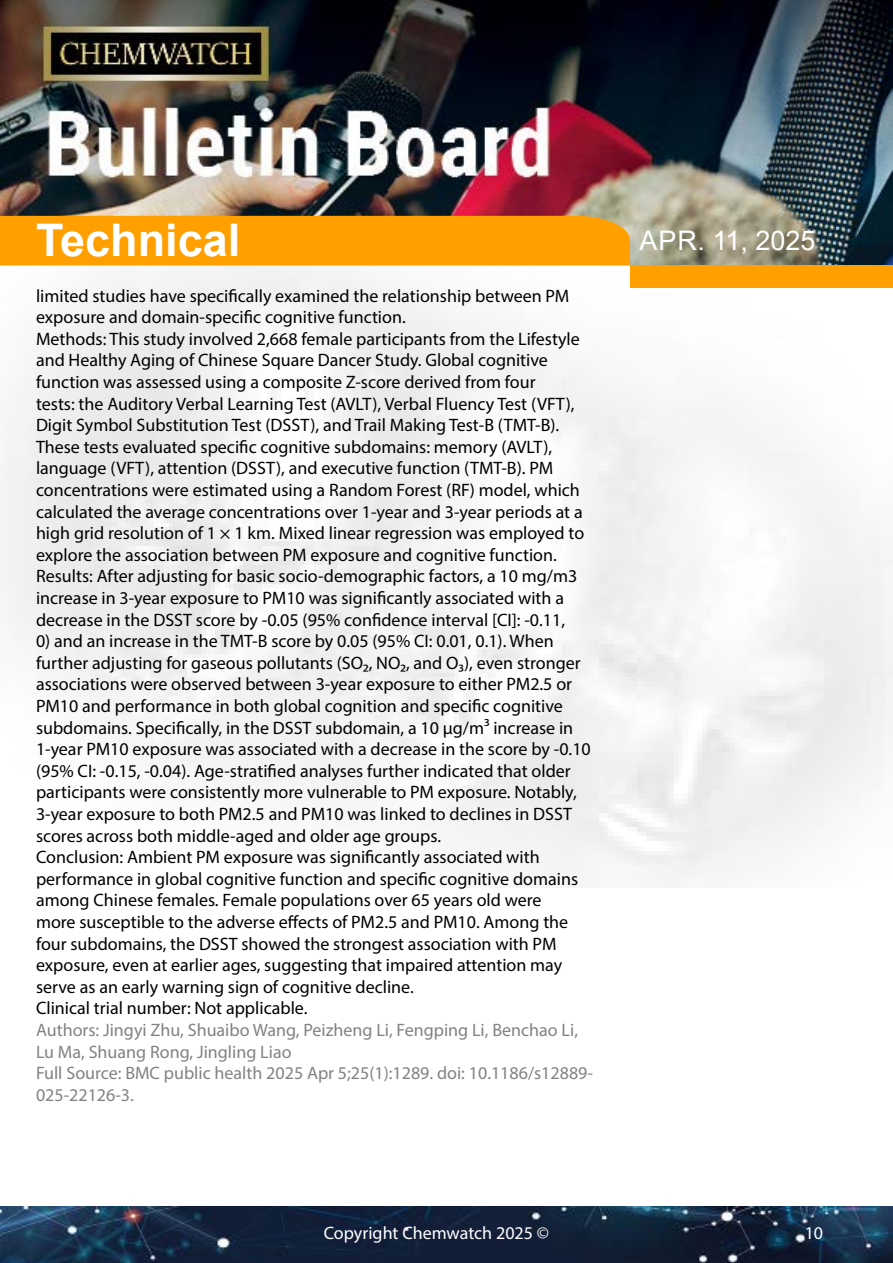
<style>
.page{position:relative;width:893px;height:1263px;background:#fff}
.page>*{position:absolute;margin:0;border:0;box-sizing:border-box;transform-origin:0 0}
.t1{font:700 45px "Arial";color:#fff}
.t2{font:27px "Arial";color:#fff}
.t3{font:18px/21.6px "Myriad Pro";color:#000}
.t4{font:18px/21.6px "Myriad Pro";color:#808285}
.t5{font:18px "Myriad Pro";color:#fff}
</style>
<div class="page">
<img style="left:0;top:0;width:893px;height:887px">
<div style="left:630px;top:265px;width:263px;height:23px;background:#ff9f00"></div>
<div style="left:0;top:216px;width:630px;height:50px;background:#ff9f00"></div>
<img style="left:0;top:1207px;width:893px;height:56px">
<h1 class="t1" style="left:36px;top:209px;width:206px">Technical</h1>
<h2 class="t2" style="left:640px;top:221px;width:177px">Apr. 11, 2025</h2>
<p class="t3" style="left:36px;top:284px;width:550px">limited studies have specifically examined the relationship between PM exposure and domain-specific cognitive function.<br>Methods: This study involved 2,668 female participants from the Lifestyle and Healthy Aging of Chinese Square Dancer Study. Global cognitive function was assessed using a composite Z-score derived from four<br>tests: the Auditory Verbal Learning Test (AVLT), Verbal Fluency Test (VFT), Digit Symbol Substitution Test (DSST), and Trail Making Test-B (TMT-B).<br>These tests evaluated specific cognitive subdomains: memory (AVLT), language (VFT), attention (DSST), and executive function (TMT-B). PM concentrations were estimated using a Random Forest (RF) model, which calculated the average concentrations over 1-year and 3-year periods at a high grid resolution of 1 × 1 km. Mixed linear regression was employed to explore the association between PM exposure and cognitive function.<br>Results: After adjusting for basic socio-demographic factors, a 10 mg/m3 increase in 3-year exposure to PM10 was significantly associated with a decrease in the DSST score by -0.05 (95% confidence interval [CI]: -0.11,</p>
<p class="t3" style="left:36px;top:630px;width:556px">0) and an increase in the TMT-B score by 0.05 (95% CI: 0.01, 0.1). When further adjusting for gaseous pollutants (SO₂, NO₂, and O₃), even stronger associations were observed between 3-year exposure to either PM2.5 or PM10 and performance in both global cognition and specific cognitive subdomains. Specifically, in the DSST subdomain, a 10 µg/m³ increase in 1-year PM10 exposure was associated with a decrease in the score by -0.10 (95% CI: -0.15, -0.04). Age-stratified analyses further indicated that older participants were consistently more vulnerable to PM exposure. Notably, 3-year exposure to both PM2.5 and PM10 was linked to declines in DSST scores across both middle-aged and older age groups.<br>Conclusion: Ambient PM exposure was significantly associated with performance in global cognitive function and specific cognitive domains among Chinese females. Female populations over 65 years old were<br>more susceptible to the adverse effects of PM2.5 and PM10. Among the four subdomains, the DSST showed the strongest association with PM exposure, even at earlier ages, suggesting that impaired attention may serve as an early warning sign of cognitive decline.<br>Clinical trial number: Not applicable.</p>
<p class="t4" style="left:36px;top:1019px;width:558px">Authors: Jingyi Zhu, Shuaibo Wang, Peizheng Li, Fengping Li, Benchao Li, Lu Ma, Shuang Rong, Jingling Liao<br>Full Source: BMC public health 2025 Apr 5;25(1):1289. doi: 10.1186/s12889- 025-22126-3.</p>
<p class="t5" style="left:324px;top:1222px;width:227px">Copyright Chemwatch 2025 ©</p>
<p class="t5" style="left:805px;top:1222px;width:20px">10</p>
</div>
